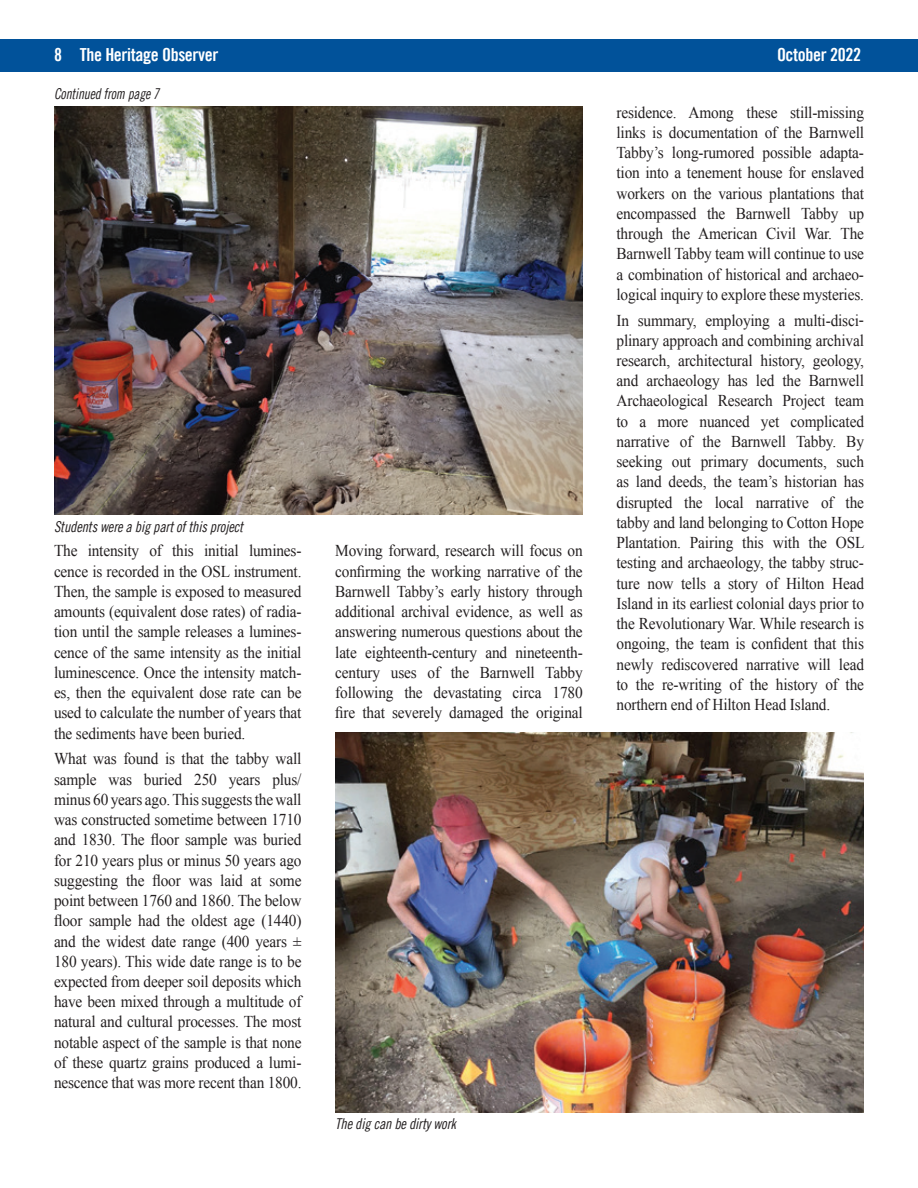
<style>
.page{position:relative;width:918px;height:1188px;background:#fff}
.page>*{position:absolute;margin:0;border:0;box-sizing:border-box;transform-origin:0 0}
.t1{font:18px "Trade Gothic LT Bold Cond Twenty";letter-spacing:-.02em;color:#fff}
.t2{font:16.5px/20.2px "Times New Roman";letter-spacing:-.01em;color:#231f20;text-align:justify;scale:.93 1}
.t3{font:15px "Trade Gothic LT Cond Eighteen Obl";letter-spacing:-.01em;color:#231f20;scale:.95 1}
.t4{font:15px "Trade Gothic LT Cond Eighteen Obl";letter-spacing:-.01em;color:#231f20;scale:.9 1}
</style>
<div class="page">
<div style="left:0;top:40px;width:918px;height:32px;background:#01529a"></div>
<img style="left:335px;top:733px;width:529px;height:379px">
<img style="left:54px;top:106px;width:529px;height:408px">
<p class="t1" style="left:54px;top:44px;width:166px">8 The Heritage Observer</p>
<p class="t1" style="left:777px;top:44px;width:85px">October 2022</p>
<p class="t4" style="left:54px;top:85px;width:118px">Continued from page 7</p>
<p class="t3" style="left:54px;top:518px;width:201px">Students were a big part of this project</p>
<p class="t2" style="left:54px;top:540px;width:268px">The intensity of this initial lumines&shy;cence is recorded in the OSL instrument.<br>Then, the sample is exposed to measured amounts (equivalent dose rates) of radia&shy;tion until the sample releases a lumines&shy;cence of the same intensity as the initial luminescence. Once the intensity match&shy;es, then the equivalent dose rate can be used to calculate the number of years that the sediments have been buried.</p>
<p class="t2" style="left:54px;top:748px;width:268px">What was found is that the tabby wall sample was buried 250 years plus/ minus 60 years ago. This suggests the wall was constructed sometime between 1710 and 1830. The floor sample was buried for 210 years plus or minus 50 years ago suggesting the floor was laid at some point between 1760 and 1860. The below floor sample had the oldest age (1440) and the widest date range (400 years ± 180 years). This wide date range is to be expected from deeper soil deposits which have been mixed through a multitude of natural and cultural processes. The most notable aspect of the sample is that none of these quartz grains produced a lumi&shy;nescence that was more recent than 1800.</p>
<p class="t2" style="left:335px;top:540px;width:268px">Moving forward, research will focus on confirming the working narrative of the Barnwell Tabby’s early history through additional archival evidence, as well as answering numerous questions about the late eighteenth-century and nineteenth&shy;century uses of the Barnwell Tabby following the devastating circa 1780 fire that severely damaged the original</p>
<p class="t3" style="left:335px;top:1114px;width:129px">The dig can be dirty work</p>
<p class="t2" style="left:616px;top:102px;width:268px">residence. Among these still-missing links is documentation of the Barnwell Tabby’s long-rumored possible adapta&shy;tion into a tenement house for enslaved workers on the various plantations that encompassed the Barnwell Tabby up through the American Civil War. The Barnwell Tabby team will continue to use a combination of historical and archaeo&shy;logical inquiry to explore these mysteries.</p>
<p class="t2" style="left:616px;top:310px;width:268px">In summary, employing a multi-disci&shy;plinary approach and combining archival research, architectural history, geology, and archaeology has led the Barnwell Archaeological Research Project team to a more nuanced yet complicated narrative of the Barnwell Tabby. By seeking out primary documents, such as land deeds, the team’s historian has disrupted the local narrative of the tabby and land belonging to Cotton Hope Plantation. Pairing this with the OSL testing and archaeology, the tabby struc&shy;ture now tells a story of Hilton Head Island in its earliest colonial days prior to the Revolutionary War. While research is ongoing, the team is confident that this newly rediscovered narrative will lead to the re-writing of the history of the northern end of Hilton Head Island.</p>
</div>
